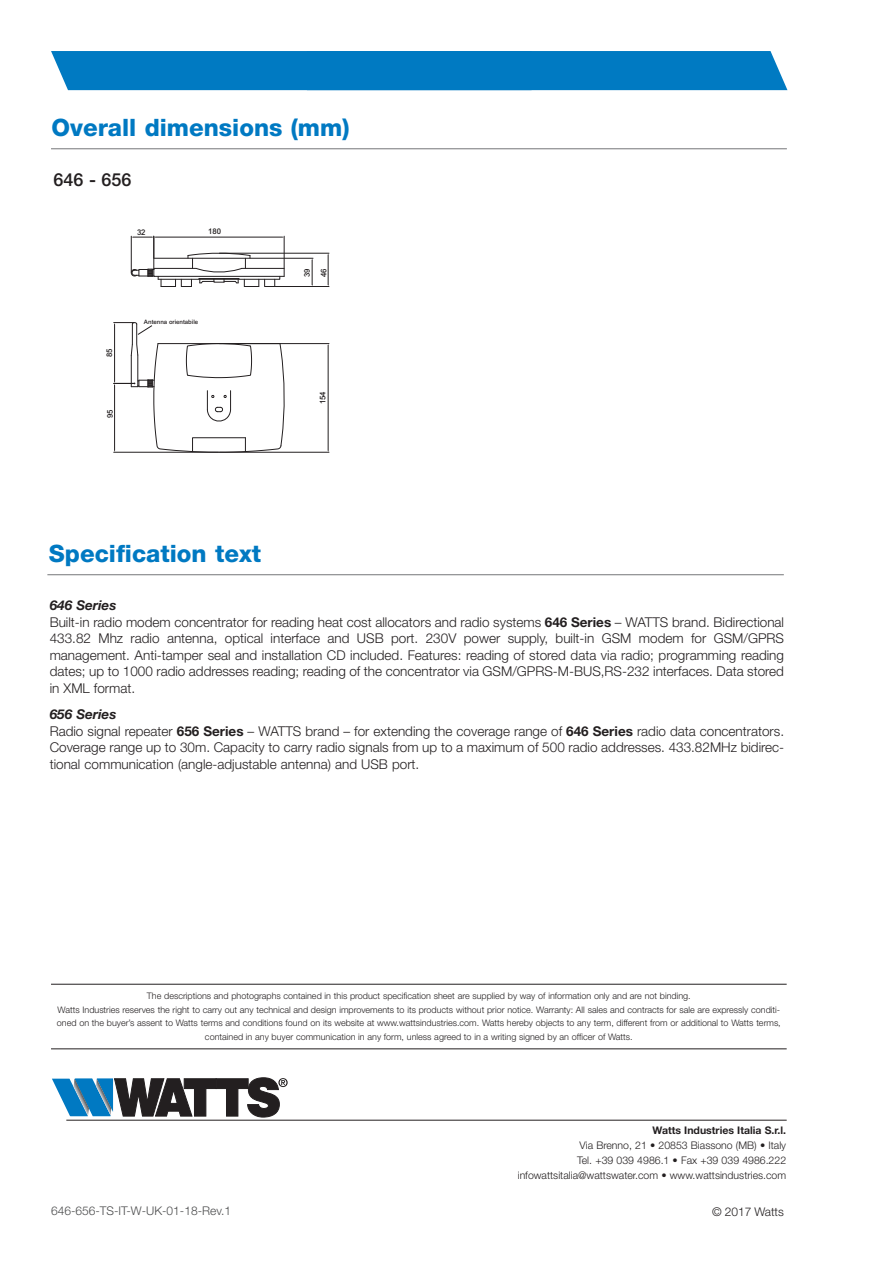
<style>
.page{position:relative;width:893px;height:1263px;background:#fff}
.page>*{position:absolute;margin:0;border:0;box-sizing:border-box;transform-origin:0 0}
.Normale{font:800 24px "Helvetica Neue LT Std";color:#0079c2}
.STILE_TESTO_PRODOTTO{font:500 18px "Helvetica Neue LT Std";color:#231f20}
.Normale-2{font:300 13.5px/16.5px "Helvetica Neue LT Std";color:#231f20;text-align:justify}
.Normale-3{font:italic 700 13.5px "Helvetica Neue LT Std";color:#231f20}
.t1{font:300 12px "Helvetica Neue LT Std";color:#4b4c4d}
.t2{font:300 12px "Helvetica Neue LT Std";color:#231f20}
.t3{font:300 10.5px "Helvetica Neue LT Std";color:#231f20}
.t4{font:700 10.5px "Helvetica Neue LT Std";color:#231f20}
.testo{font:300 9px/13.5px "Helvetica Neue LT Std";color:#231f20;text-align:center}
.t5{font:500 7.8px/16.5px "Arial MT Pro";color:#231f20}
.t6{font:500 6px "Arial MT Pro";color:#231f20}
.s1{font-weight:700}
</style>
<div class="page">
<hr style="left:47px;top:574px;width:737px;height:1px;background:#757679">
<hr style="left:219px;top:253px;width:110px;height:1px;background:#231f20">
<hr style="left:275px;top:286px;width:54px;height:1px;background:#231f20">
<hr style="left:328px;top:255px;width:1px;height:30px;background:#231f20">
<hr style="left:219px;top:343px;width:110px;height:1px;background:#231f20">
<hr style="left:219px;top:452px;width:110px;height:1px;background:#231f20">
<hr style="left:328px;top:345px;width:1px;height:105px;background:#231f20">
<svg style="left:131px;top:236px;width:182px;height:51px"></svg>
<svg style="left:114px;top:322px;width:171px;height:131px"></svg>
<hr style="left:51px;top:148px;width:736px;height:1px;background:#757679">
<hr style="left:66px;top:1120px;width:721px;height:1px;background:#231f20">
<svg style="left:52px;top:1078px;width:236px;height:39px"></svg>
<hr style="left:51px;top:984px;width:736px;height:1px;background:#231f20">
<hr style="left:51px;top:1048px;width:736px;height:1px;background:#231f20">
<div style="left:51px;top:51px;width:736px;height:39px;background:#007ac2"></div>
<p class="Normale" style="left:52px;top:113px;width:299px">Overall dimensions (mm)</p>
<p class="STILE_TESTO_PRODOTTO" style="left:54px;top:169px;width:80px">646 - 656</p>
<p class="t5" style="left:137px;top:224px;width:10px">32</p>
<p class="t5" style="left:208px;top:224px;width:14px">180</p>
<p class="t5" style="left:101px;top:357px;width:10px;rotate:-90deg">85</p>
<p class="t5" style="left:102px;top:418px;width:10px;rotate:-90deg">95</p>
<p class="t6" style="left:144px;top:318px;width:56px">Antenna orientabile</p>
<p class="t5" style="left:299px;top:277px;width:10px;rotate:-90deg">39<br>46</p>
<p class="t5" style="left:315px;top:404px;width:14px;rotate:-90deg">154</p>
<p class="Normale" style="left:49px;top:539px;width:214px">Specification text</p>
<p class="Normale-3" style="left:50px;top:597px;width:68px">646 Series</p>
<p class="Normale-2" style="left:50px;top:613px;width:736px">Built-in radio modem concentrator for reading heat cost allocators and radio systems <span class="s1">646 Series</span> – WATTS brand. Bidirectional 433.82 Mhz radio antenna, optical interface and USB port. 230V power supply, built-in GSM modem for GSM/GPRS management. Anti-tamper seal and installation CD included. Features: reading of stored data via radio; programming reading dates; up to 1000 radio addresses reading; reading of the concentrator via GSM/GPRS-M-BUS,RS-232 interfaces. Data stored in XML format.</p>
<p class="Normale-3" style="left:50px;top:706px;width:68px">656 Series</p>
<p class="Normale-2" style="left:50px;top:722px;width:736px">Radio signal repeater <span class="s1">656 Series</span> – WATTS brand – for extending the coverage range of <span class="s1">646 Series</span> radio data concentrators.<br>Coverage range up to 30m. Capacity to carry radio signals from up to a maximum of 500 radio addresses. 433.82MHz bidirec&shy;tional communication (angle-adjustable antenna) and USB port.</p>
<p class="testo" style="left:147px;top:989px;width:545px">The descriptions and photographs contained in this product specification sheet are supplied by way of information only and are not binding.</p>
<p class="testo" style="left:57px;top:1003px;width:725px">Watts Industries reserves the right to carry out any technical and design improvements to its products without prior notice. Warranty: All sales and contracts for sale are expressly conditi&shy;oned on the buyer’s assent to Watts terms and conditions found on its website at www.wattsindustries.com. Watts hereby objects to any term, different from or additional to Watts terms, contained in any buyer communication in any form, unless agreed to in a writing signed by an officer of Watts.</p>
<p class="t1" style="left:51px;top:1204px;width:182px">646-656-TS-IT-W-UK-01-18-Rev.1</p>
<p class="t4" style="left:652px;top:1124px;width:135px">Watts Industries Italia S.r.l.</p>
<p class="t3" style="left:579px;top:1139px;width:208px">Via Brenno, 21 • 20853 Biassono (MB) • Italy</p>
<p class="t3" style="left:577px;top:1154px;width:210px">Tel. +39 039 4986.1 • Fax +39 039 4986.222</p>
<p class="t3" style="left:518px;top:1169px;width:270px">infowattsitalia@wattswater.com • www.wattsindustries.com</p>
<p class="t2" style="left:712px;top:1204px;width:73px">© 2017 Watts</p>
</div>
